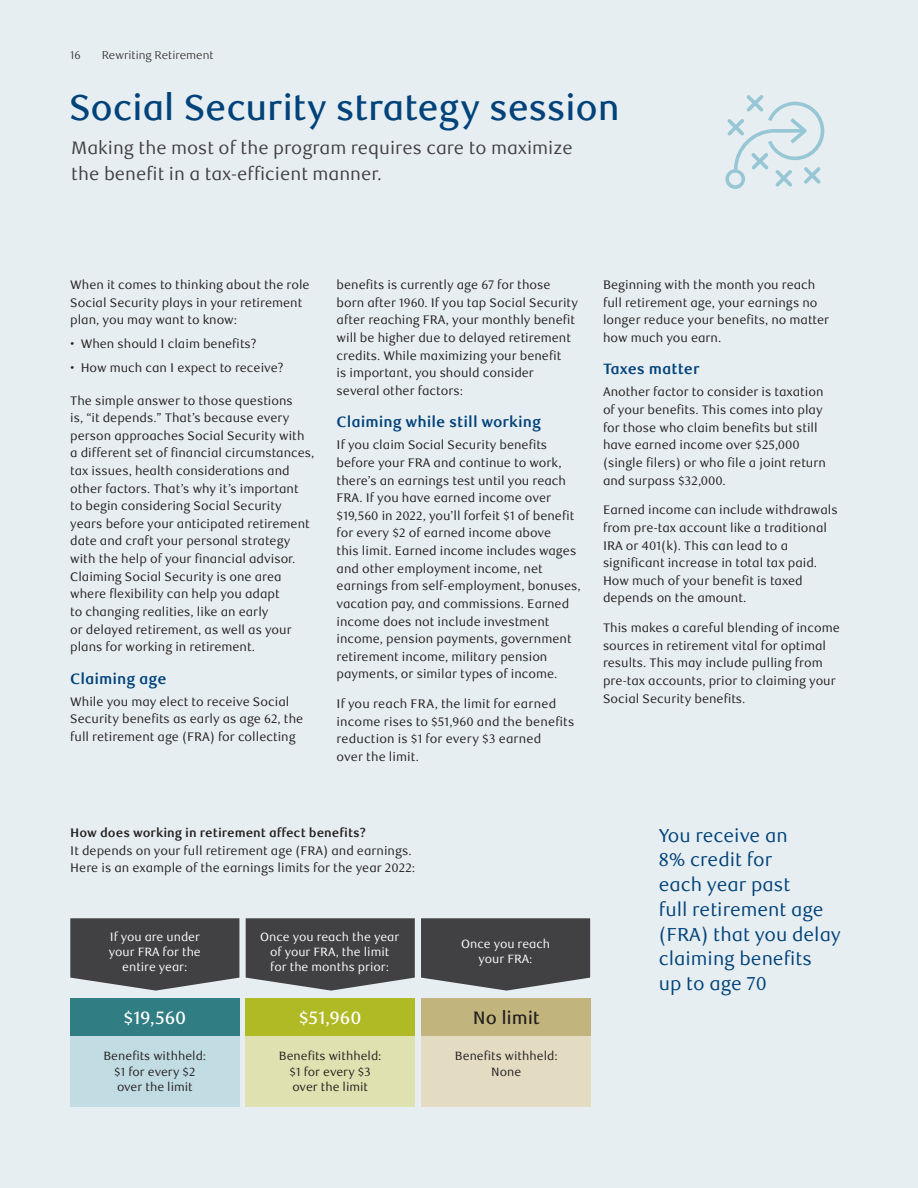
<style>
.page{position:relative;width:918px;height:1188px;background:#e7eef1}
.page>*{position:absolute;margin:0;border:0;box-sizing:border-box;transform-origin:0 0}
.t1{font:500 36px "RBC Text";letter-spacing:-.01em;color:#00427a}
.t2{font:18.75px/24.8px "RBC Text";color:#00427a}
.t3{font:18px/25.5px "RBC Text";color:#414042}
.t4{font:500 18px "RBC Text";letter-spacing:-.005em;color:#fff}
.t5{font:500 18px "RBC Text";letter-spacing:-.01em;color:#231f20}
.t6{font:700 15px "RBC Text";color:#00427a}
.t7{font:12.3px/17.5px "RBC Text";color:#231f20}
.t8{font:700 12.3px "RBC Text";color:#231f20}
.t9{font:12px/15px "RBC Text";color:#fff;text-align:center}
.t10{font:12px/15.8px "RBC Text";color:#231f20;text-align:center}
.t11{font:300 11.25px "RBC Text";color:#231f20}
</style>
<div class="page">
<svg style="left:725px;top:95px;width:99px;height:94px"></svg>
<div style="left:70px;top:999px;width:169px;height:37px;background:#307d84"></div>
<div style="left:70px;top:1036px;width:169px;height:71px;background:#c2dce4"></div>
<div style="left:246px;top:1036px;width:169px;height:71px;background:#dfe1b0"></div>
<div style="left:421px;top:1036px;width:169px;height:71px;background:#e3dbc2"></div>
<div style="left:246px;top:999px;width:169px;height:37px;background:#b0ba25"></div>
<div style="left:421px;top:999px;width:169px;height:37px;background:#c2b47d"></div>
<svg style="left:70px;top:918px;width:169px;height:73px;background:#515153"></svg>
<svg style="left:246px;top:918px;width:169px;height:73px;background:#515153"></svg>
<svg style="left:421px;top:918px;width:169px;height:73px;background:#515153"></svg>
<p class="t11" style="left:70px;top:48px;width:12px">16</p>
<p class="t11" style="left:102px;top:48px;width:113px">Rewriting Retirement</p>
<h1 class="t1" style="left:69px;top:86px;width:552px">Social Security strategy session</h1>
<h3 class="t3" style="left:71px;top:136px;width:503px">Making the most of the program requires care to maximize the benefit in a tax-efficient manner.</h3>
<p class="t7" style="left:70px;top:276px;width:241px">When it comes to thinking about the role<br>Social Security plays in your retirement plan, you may want to know:</p>
<p class="t7" style="left:70px;top:336px;width:188px">• When should I claim benefits?</p>
<p class="t7" style="left:70px;top:359px;width:215px">• How much can I expect to receive?</p>
<p class="t7" style="left:70px;top:392px;width:246px">The simple answer to those questions<br>is, “it depends.” That’s because every person approaches Social Security with a different set of financial circumstances, tax issues, health considerations and other factors. That’s why it’s important<br>to begin considering Social Security years before your anticipated retirement date and craft your personal strategy with the help of your financial advisor.<br>Claiming Social Security is one area where flexibility can help you adapt<br>to changing realities, like an early<br>or delayed retirement, as well as your plans for working in retirement.</p>
<p class="t6" style="left:70px;top:670px;width:98px">Claiming age</p>
<p class="t7" style="left:70px;top:693px;width:235px">While you may elect to receive Social<br>Security benefits as early as age 62, the full retirement age (FRA) for collecting</p>
<p class="t7" style="left:337px;top:276px;width:243px">benefits is currently age 67 for those born after 1960. If you tap Social Security after reaching FRA, your monthly benefit will be higher due to delayed retirement credits. While maximizing your benefit<br>is important, you should consider several other factors:</p>
<p class="t6" style="left:337px;top:413px;width:206px">Claiming while still working</p>
<p class="t7" style="left:337px;top:437px;width:246px">If you claim Social Security benefits before your FRA and continue to work, there’s an earnings test until you reach FRA. If you have earned income over $19,560 in 2022, you’ll forfeit $1 of benefit for every $2 of earned income above<br>this limit. Earned income includes wages and other employment income, net earnings from self-employment, bonuses, vacation pay, and commissions. Earned income does not include investment income, pension payments, government retirement income, military pension payments, or similar types of income.</p>
<p class="t7" style="left:337px;top:695px;width:240px">If you reach FRA, the limit for earned income rises to $51,960 and the benefits reduction is $1 for every $3 earned<br>over the limit.</p>
<p class="t7" style="left:603px;top:276px;width:228px">Beginning with the month you reach full retirement age, your earnings no longer reduce your benefits, no matter how much you earn.</p>
<p class="t6" style="left:603px;top:360px;width:98px">Taxes matter</p>
<p class="t7" style="left:603px;top:384px;width:224px">Another factor to consider is taxation of your benefits. This comes into play for those who claim benefits but still have earned income over $25,000 (single filers) or who file a joint return and surpass $32,000.</p>
<p class="t7" style="left:603px;top:502px;width:236px">Earned income can include withdrawals from pre-tax account like a traditional IRA or 401(k). This can lead to a significant increase in total tax paid.<br>How much of your benefit is taxed depends on the amount.</p>
<p class="t7" style="left:603px;top:619px;width:238px">This makes a careful blending of income sources in retirement vital for optimal results. This may include pulling from pre-tax accounts, prior to claiming your Social Security benefits.</p>
<p class="t8" style="left:70px;top:825px;width:297px">How does working in retirement affect benefits?</p>
<p class="t7" style="left:70px;top:842px;width:346px">It depends on your full retirement age (FRA) and earnings.<br>Here is an example of the earnings limits for the year 2022:</p>
<p class="t9" style="left:109px;top:930px;width:93px">If you are under your FRA for the entire year:</p>
<h3 class="t4" style="left:123px;top:1007px;width:64px">$19,560</h3>
<p class="t10" style="left:103px;top:1048px;width:104px">Benefits withheld: $1 for every $2 over the limit</p>
<p class="t9" style="left:260px;top:930px;width:141px">Once you reach the year of your FRA, the limit<br>for the months prior:</p>
<p class="t9" style="left:461px;top:936px;width:91px">Once you reach your FRA:</p>
<h3 class="t4" style="left:299px;top:1007px;width:64px">$51,960</h3>
<p class="t10" style="left:279px;top:1048px;width:104px">Benefits withheld: $1 for every $3 over the limit</p>
<h3 class="t5" style="left:473px;top:1007px;width:69px">No limit</h3>
<p class="t10" style="left:455px;top:1048px;width:104px">Benefits withheld:<br>None</p>
<h2 class="t2" style="left:659px;top:823px;width:184px">You receive an<br>8% credit for<br>each year past<br>full retirement age (FRA) that you delay claiming benefits<br>up to age 70</h2>
</div>
